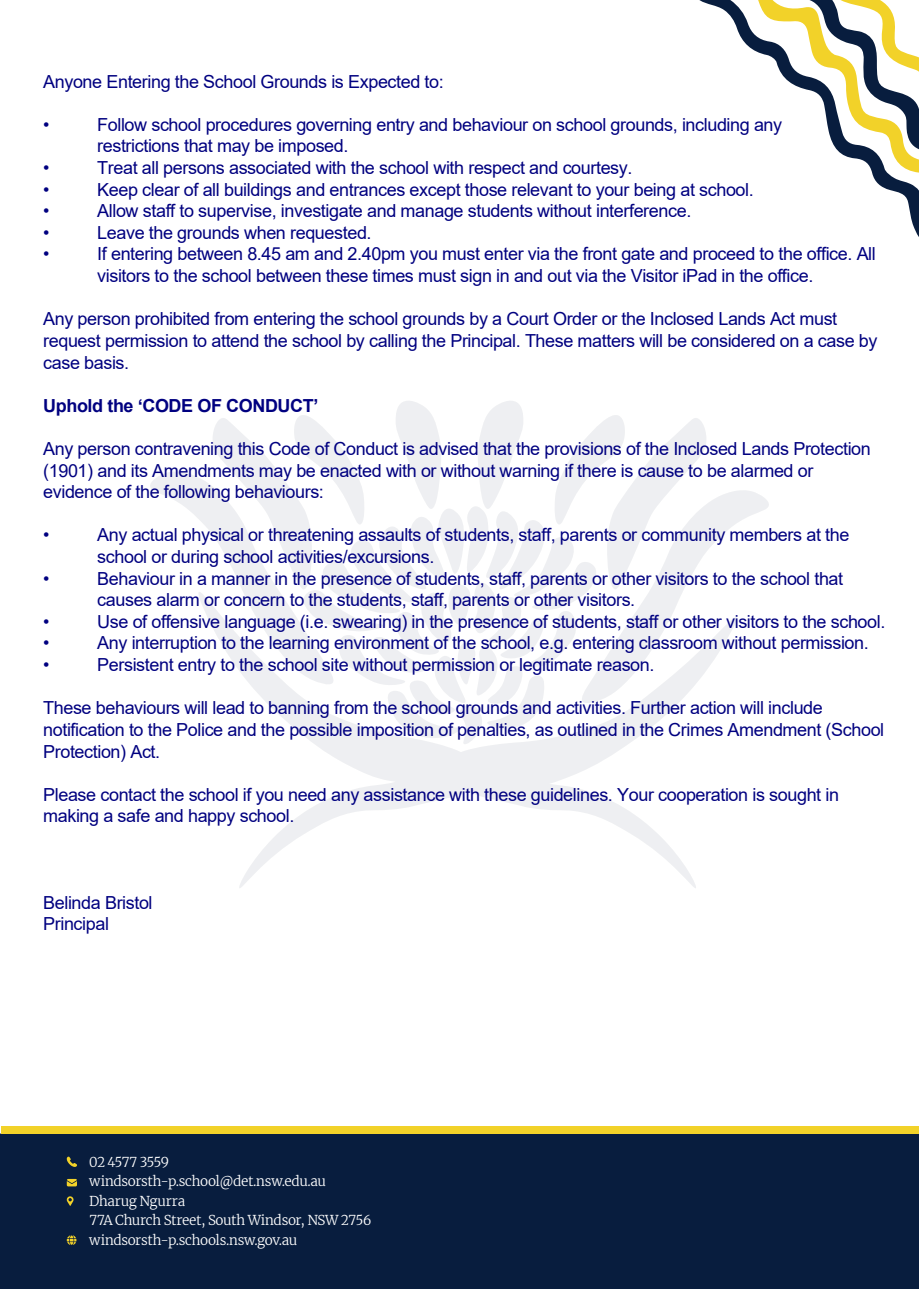
<style>
.page{position:relative;width:919px;height:1289px;background:#fff}
.page>*{position:absolute;margin:0;border:0;box-sizing:border-box;transform-origin:0 0}
.t1{font:18px/21.6px "Arial";letter-spacing:-.02em;color:#000080}
.t2{font:700 18px "Arial";letter-spacing:-.025em;color:#000080}
.t3{font:300 13.5px/19.5px "Merriweather";letter-spacing:-.025em;color:#fff}
</style>
<div class="page">
<div style="left:0;top:1133px;width:918px;height:155px;background:#081d3e"></div>
<svg style="left:239px;top:745px;width:457px;height:143px"></svg>
<svg style="left:150px;top:401px;width:619px;height:344px"></svg>
<svg style="left:699px;top:0;width:219px;height:236px"></svg>
<svg style="left:758px;top:0;width:160px;height:173px"></svg>
<div style="left:1px;top:1126px;width:917px;height:7px;background:#f2d229"></div>
<svg style="left:67px;top:1156px;width:10px;height:10px"></svg>
<svg style="left:67px;top:1178px;width:10px;height:8px"></svg>
<svg style="left:67px;top:1196px;width:6px;height:9px"></svg>
<svg style="left:67px;top:1235px;width:9px;height:9px"></svg>
<p class="t1" style="left:43px;top:70px;width:402px">Anyone Entering the School Grounds is Expected to:</p>
<p class="t1" style="left:43px;top:113px;width:8px">•</p>
<p class="t1" style="left:97px;top:113px;width:686px">Follow school procedures governing entry and behaviour on school grounds, including any restrictions that may be imposed.</p>
<p class="t1" style="left:43px;top:157px;width:8px">•</p>
<p class="t1" style="left:97px;top:157px;width:536px">Treat all persons associated with the school with respect and courtesy.</p>
<p class="t1" style="left:43px;top:178px;width:8px">•</p>
<p class="t1" style="left:97px;top:178px;width:658px">Keep clear of all buildings and entrances except those relevant to your being at school.</p>
<p class="t1" style="left:43px;top:200px;width:8px">•</p>
<p class="t1" style="left:97px;top:200px;width:595px">Allow staff to supervise, investigate and manage students without interference.</p>
<p class="t1" style="left:43px;top:221px;width:8px">•</p>
<p class="t1" style="left:97px;top:221px;width:276px">Leave the grounds when requested.</p>
<p class="t1" style="left:43px;top:243px;width:8px">•</p>
<p class="t1" style="left:97px;top:243px;width:780px">If entering between 8.45 am and 2.40pm you must enter via the front gate and proceed to the office. All visitors to the school between these times must sign in and out via the Visitor iPad in the office.</p>
<p class="t1" style="left:43px;top:308px;width:835px">Any person prohibited from entering the school grounds by a Court Order or the Inclosed Lands Act must request permission to attend the school by calling the Principal. These matters will be considered on a case by case basis.</p>
<p class="t2" style="left:43px;top:393px;width:277px">Uphold the ‘CODE OF CONDUCT’</p>
<p class="t1" style="left:43px;top:437px;width:829px">Any person contravening this Code of Conduct is advised that the provisions of the Inclosed Lands Protection (1901) and its Amendments may be enacted with or without warning if there is cause to be alarmed or evidence of the following behaviours:</p>
<p class="t1" style="left:43px;top:524px;width:8px">•</p>
<p class="t1" style="left:97px;top:524px;width:753px">Any actual physical or threatening assaults of students, staff, parents or community members at the school or during school activities/excursions.</p>
<p class="t1" style="left:43px;top:567px;width:8px">•</p>
<p class="t1" style="left:97px;top:567px;width:747px">Behaviour in a manner in the presence of students, staff, parents or other visitors to the school that causes alarm or concern to the students, staff, parents or other visitors.</p>
<p class="t1" style="left:43px;top:610px;width:8px">•</p>
<p class="t1" style="left:97px;top:610px;width:789px">Use of offensive language (i.e. swearing) in the presence of students, staff or other visitors to the school.</p>
<p class="t1" style="left:43px;top:632px;width:8px">•</p>
<p class="t1" style="left:97px;top:632px;width:773px">Any interruption to the learning environment of the school, e.g. entering classroom without permission.</p>
<p class="t1" style="left:43px;top:653px;width:8px">•</p>
<p class="t1" style="left:97px;top:653px;width:558px">Persistent entry to the school site without permission or legitimate reason.</p>
<p class="t1" style="left:43px;top:697px;width:842px">These behaviours will lead to banning from the school grounds and activities. Further action will include notification to the Police and the possible imposition of penalties, as outlined in the Crimes Amendment (School<br>Protection) Act.</p>
<p class="t1" style="left:43px;top:783px;width:797px">Please contact the school if you need any assistance with these guidelines. Your cooperation is sought in making a safe and happy school.</p>
<p class="t1" style="left:43px;top:891px;width:111px">Belinda Bristol<br>Principal</p>
<p class="t3" style="left:89px;top:1151px;width:284px">02 4577 3559 windsorsth-p.school@det.nsw.edu.au<br>Dharug Ngurra<br>77A Church Street, South Windsor, NSW 2756 windsorsth-p.schools.nsw.gov.au</p>
</div>
